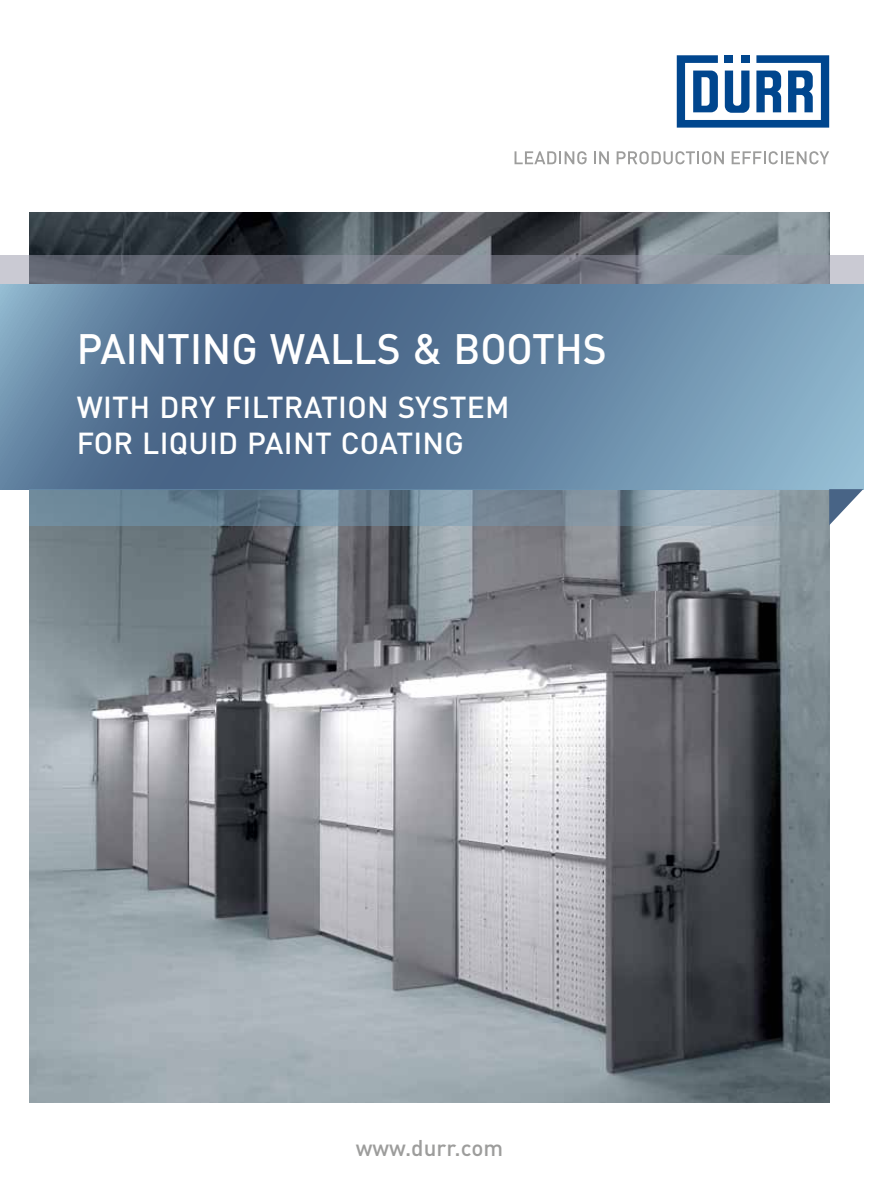
<style>
.page{position:relative;width:893px;height:1191px;background:#fff}
.page>*{position:absolute;margin:0;border:0;box-sizing:border-box;transform-origin:0 0}
.t1{font:500 42px "DIN Pro";color:#fff}
.t2{font:500 30px/36px "DIN Pro";letter-spacing:.01em;color:#fff}
.t3{font:500 22.5px "DIN Pro";color:#9d9d9c}
</style>
<div class="page">
<img style="left:30px;top:213px;width:799px;height:889px">
<svg style="left:0;top:284px;width:863px;height:205px;background:#6182a0"></svg>
<svg style="left:0;top:255px;width:863px;height:29px;background:#7a7d89"></svg>
<svg style="left:30px;top:489px;width:799px;height:36px;background:#798e9d"></svg>
<svg style="left:677px;top:55px;width:152px;height:73px"></svg>
<svg style="left:514px;top:151px;width:73px;height:13px"></svg>
<svg style="left:594px;top:151px;width:15px;height:13px"></svg>
<svg style="left:617px;top:151px;width:107px;height:13px"></svg>
<svg style="left:732px;top:151px;width:97px;height:13px"></svg>
<svg style="left:829px;top:489px;width:34px;height:36px"></svg>
<h1 class="t1" style="left:77px;top:314px;width:532px">PAINTING WALLS &amp; BOOTHS</h1>
<p class="t2" style="left:77px;top:386px;width:434px">WITH DRY FILTRATION SYSTEM<br>FOR LIQU ID PAINT COATING</p>
<p class="t3" style="left:356px;top:1129px;width:149px">www.durr.com</p>
</div>
